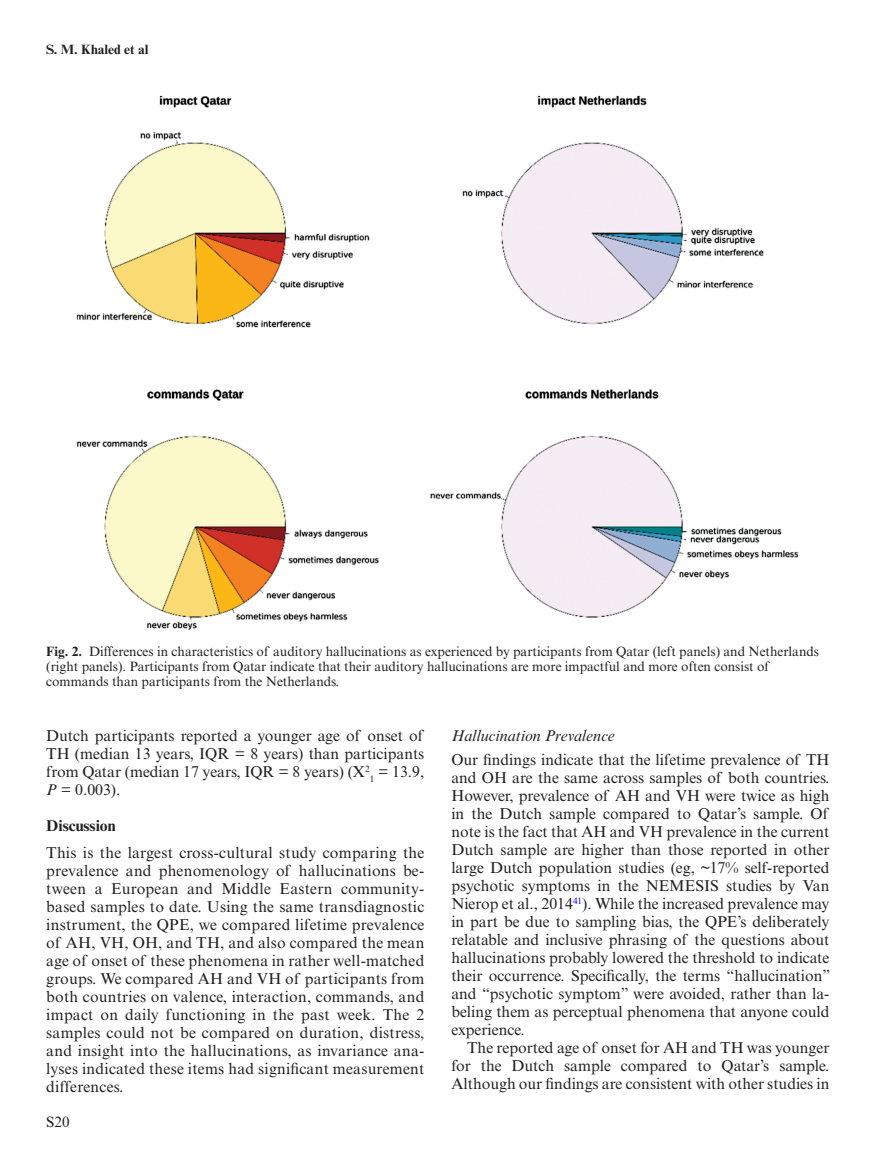
<style>
.page{position:relative;width:891px;height:1175px;background:#fff}
.page>*{position:absolute;margin:0;border:0;box-sizing:border-box;transform-origin:0 0}
.t1{font:15.75px/18px "Times New Roman MT Std";color:#231f20;text-align:justify}
.t2{font:italic 15.75px "Times New Roman MT Std";color:#231f20}
.t3{font:700 15.75px "Times New Roman MT Std";color:#231f20}
.t4{font:15px "Times New Roman MT Std";color:#231f20}
.t5{font:13.5px/15px "Times New Roman MT Std";color:#231f20}
.t6{font:700 13.5px "Times New Roman MT Std";color:#231f20}
.s1{font-weight:700}
.s2{font-style:italic}
</style>
<div class="page">
<img style="left:77px;top:95px;width:722px;height:535px">
<p class="t6" style="left:46px;top:41px;width:104px">S. M. Khaled et al</p>
<p class="t5" style="left:46px;top:644px;width:774px"><span class="s1">Fig. 2.</span> Differences in characteristics of auditory hallucinations as experienced by participants from Qatar (left panels) and Netherlands (right panels). Participants from Qatar indicate that their auditory hallucinations are more impactful and more often consist of commands than participants from the Netherlands.</p>
<p class="t1" style="left:46px;top:727px;width:379px">Dutch participants reported a younger age of onset of TH (median 13 years, IQR = 8 years) than participants from Qatar (median 17 years, IQR = 8 years) (X<sup>2</sup><sub>1</sub> = 13.9, <span class="s2">P</span> = 0.003).</p>
<p class="t3" style="left:46px;top:816px;width:71px">Discussion</p>
<p class="t1" style="left:46px;top:844px;width:380px">This is the largest cross-cultural study comparing the prevalence and phenomenology of hallucinations be&shy;tween a European and Middle Eastern community&shy;based samples to date. Using the same transdiagnostic instrument, the QPE, we compared lifetime prevalence of AH, VH, OH, and TH, and also compared the mean age of onset of these phenomena in rather well-matched groups. We compared AH and VH of participants from both countries on valence, interaction, commands, and impact on daily functioning in the past week. The 2 samples could not be compared on duration, distress, and insight into the hallucinations, as invariance ana&shy;lyses indicated these items had significant measurement differences.</p>
<p class="t4" style="left:46px;top:1113px;width:25px">S20</p>
<p class="t2" style="left:451px;top:727px;width:165px">Hallucination Prevalence</p>
<p class="t1" style="left:451px;top:751px;width:380px;text-align:left">Our findings indicate that the lifetime prevalence of TH and OH are the same across samples of both countries.<br>However, prevalence of AH and VH were twice as high in the Dutch sample compared to Qatar’s sample. Of note is the fact that AH and VH prevalence in the current Dutch sample are higher than those reported in other large Dutch population studies (eg, ~17% self-reported psychotic symptoms in the NEMESIS studies by Van Nierop et al., 2014<sup>41</sup>). While the increased prevalence may in part be due to sampling bias, the QPE’s deliberately relatable and inclusive phrasing of the questions about hallucinations probably lowered the threshold to indicate their occurrence. Specifically, the terms “hallucination” and “psychotic symptom” were avoided, rather than la&shy;beling them as perceptual phenomena that anyone could experience.</p>
<p class="t1" style="left:451px;top:1039px;width:380px;text-indent:16px">The reported age of onset for AH and TH was younger for the Dutch sample compared to Qatar’s sample.<br>Although our findings are consistent with other studies in</p>
</div>
